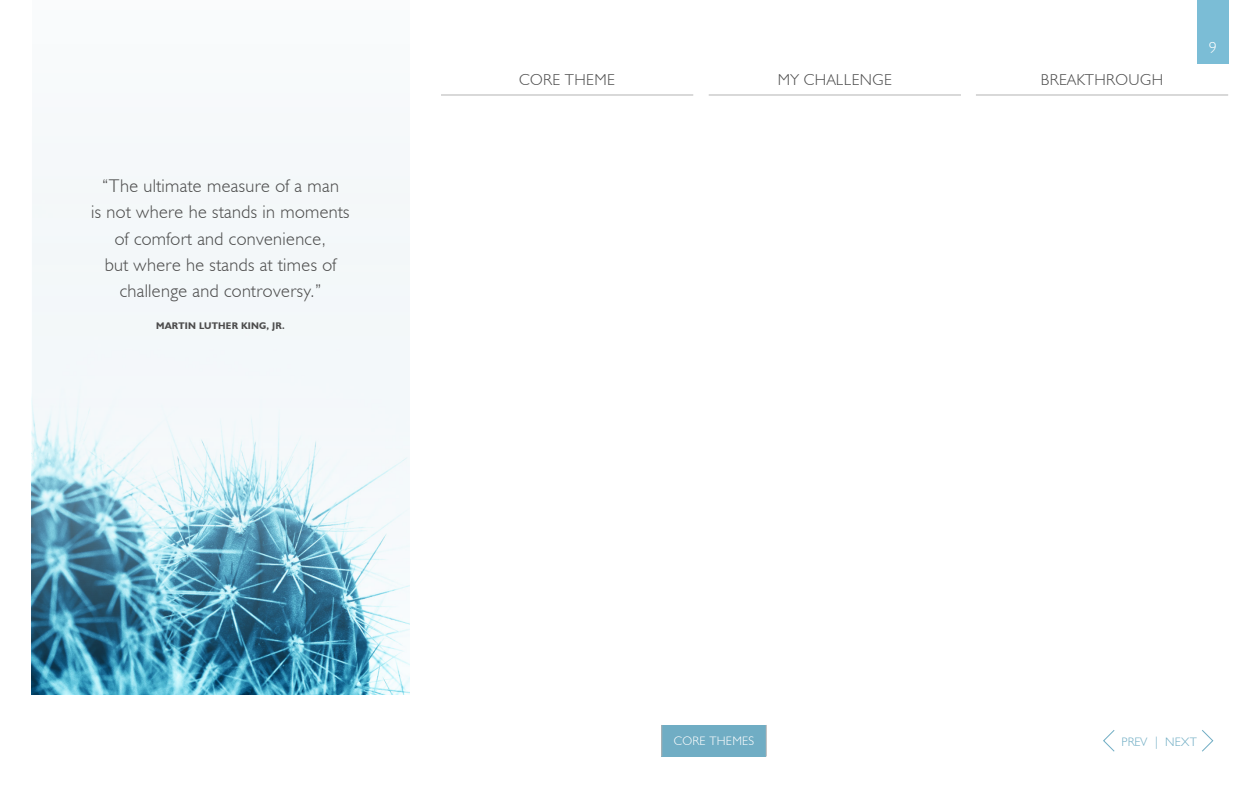
<style>
.page{position:relative;width:1260px;height:788px;background:#fff}
.page>*{position:absolute;margin:0;border:0;box-sizing:border-box;transform-origin:0 0}
.t1{font:300 18.38px/26.2px "Humanist 521 BT";letter-spacing:.02em;color:#4d4d4d;text-align:center}
.t2{font:300 15.75px "Humanist 521 BT";letter-spacing:.025em;color:#4d4d4d}
.t3{font:300 15.75px "Humanist 521 BT";color:#fff}
.t4{font:300 12.25px "Humanist 521 BT";letter-spacing:.025em;color:#fff}
.t5{font:300 12.25px "Humanist 521 BT";letter-spacing:.015em;color:#70adc4}
.t6{font:700 9.62px "Humanist 521 BT";letter-spacing:.02em;color:#4d4d4d}
</style>
<div class="page">
<div style="left:32px;top:0;width:378px;height:694px;background:#f4f8fa"></div>
<div style="left:1197px;top:0;width:31px;height:63px;background:#7bbdd6"></div>
<img style="left:32px;top:404px;width:378px;height:290px">
<hr style="left:441px;top:94px;width:252px;height:1px;background:#b3b3b3">
<hr style="left:709px;top:94px;width:252px;height:1px;background:#b3b3b3">
<hr style="left:976px;top:94px;width:252px;height:1px;background:#b3b3b3">
<div style="left:662px;top:724px;width:104px;height:32px;background:#70adc4"></div>
<hr style="left:662px;top:724px;width:1px;height:32px;background:#b3b3b3">
<hr style="left:766px;top:724px;width:1px;height:32px;background:#b3b3b3">
<svg style="left:1103px;top:730px;width:12px;height:21px"></svg>
<svg style="left:1202px;top:730px;width:11px;height:21px"></svg>
<p class="t1" style="left:91px;top:172px;width:260px">“The ultimate measure of a man<br>is not where he stands in moments of comfort and convenience,<br>but where he stands at times of challenge and controversy.”</p>
<p class="t6" style="left:156px;top:319px;width:130px">MARTIN LUTHER KING, JR.</p>
<p class="t2" style="left:519px;top:70px;width:97px">CORE THEME</p>
<p class="t2" style="left:778px;top:70px;width:116px">MY CHALLENGE</p>
<p class="t2" style="left:1041px;top:70px;width:124px">BREAKTHROUGH</p>
<p class="t3" style="left:1209px;top:38px;width:9px">9</p>
<p class="t4" style="left:674px;top:733px;width:82px">CORE THEMES</p>
<p class="t5" style="left:1122px;top:734px;width:77px">PREV | NEXT</p>
</div>
